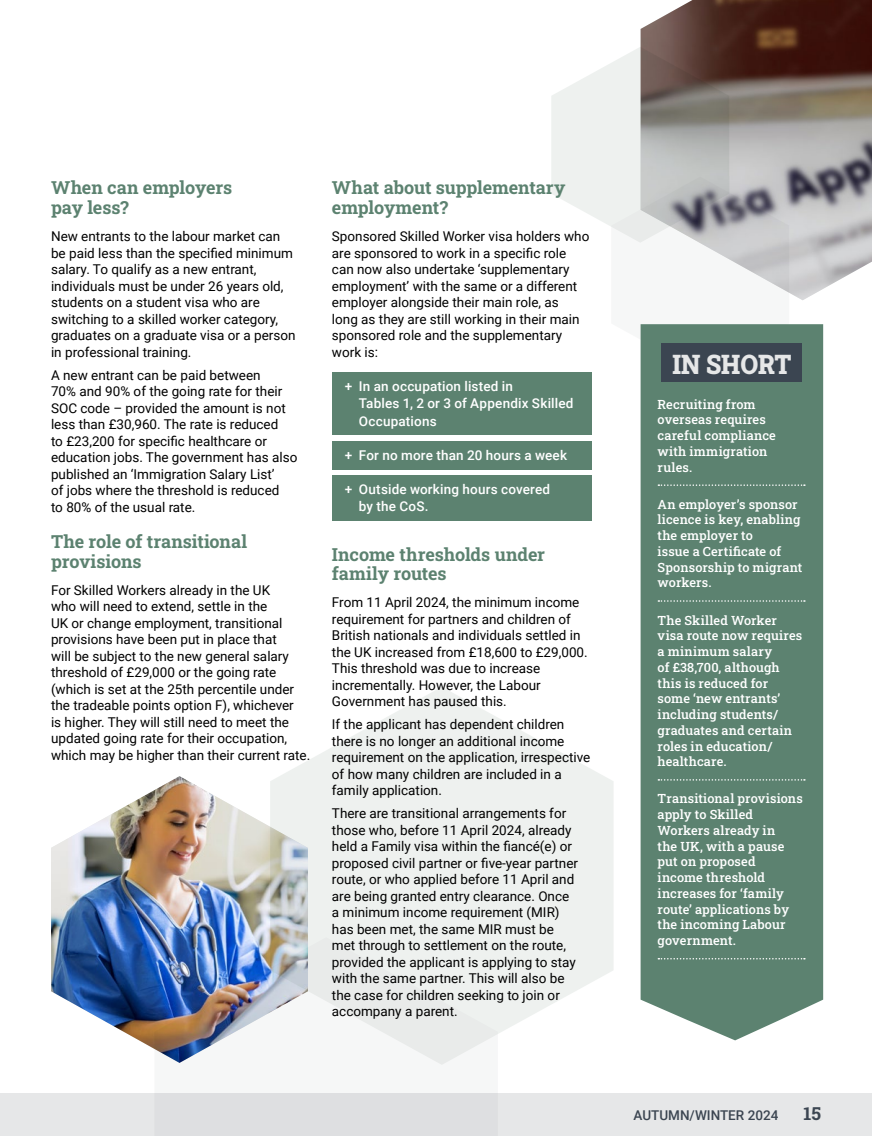
<style>
.page{position:relative;width:872px;height:1136px;background:#fff}
.page>*{position:absolute;margin:0;border:0;box-sizing:border-box;transform-origin:0 0}
.t1{font:27px "Roboto Slab";color:#e6e7e8;scale:.9 1}
.t2{font:18px/19.5px "Roboto Slab";letter-spacing:-.005em;color:#5c8270}
.t3{font:18px "Roboto Slab";color:#3b4551}
.t4{font:13.5px/16.5px "Roboto";color:#000}
.t5{font:500 13.5px/17.2px "Roboto";letter-spacing:.015em;color:#fff}
.t6{font:500 13.5px "Roboto";color:#3b4551}
.t7{font:12.75px/15.8px "Roboto Slab";letter-spacing:.01em;color:#fff}
</style>
<div class="page">
<div style="left:0;top:1093px;width:872px;height:42px;background:#e6e7e8"></div>
<svg style="left:551px;top:47px;width:89px;height:196px"></svg>
<svg style="left:281px;top:687px;width:332px;height:347px;fill:#eef1ef"></svg>
<div style="left:178px;top:937px;width:320px;height:128px;background:#eef1ef"></div>
<div style="left:640px;top:324px;width:183px;height:716px;background:#5c8270"></div>
<svg style="left:658px;top:484px;width:147px;height:2px"></svg>
<svg style="left:658px;top:600px;width:147px;height:1px"></svg>
<svg style="left:658px;top:779px;width:147px;height:1px"></svg>
<svg style="left:658px;top:957px;width:147px;height:2px"></svg>
<div style="left:661px;top:344px;width:141px;height:38px;background:#3b4551"></div>
<img style="left:51px;top:776px;width:257px;height:286px">
<img style="left:640px;top:0;width:232px;height:300px">
<div style="left:332px;top:372px;width:259px;height:63px;background:#5c8270"></div>
<div style="left:332px;top:441px;width:259px;height:28px;background:#5c8270"></div>
<div style="left:332px;top:475px;width:259px;height:46px;background:#5c8270"></div>
<h2 class="t2" style="left:51px;top:178px;width:183px">When can employers pay less?</h2>
<p class="t4" style="left:51px;top:227px;width:246px">New entrants to the labour market can be paid less than the specified minimum salary. To qualify as a new entrant, individuals must be under 26 years old, students on a student visa who are switching to a skilled worker category, graduates on a graduate visa or a person in professional training.</p>
<p class="t4" style="left:51px;top:366px;width:248px">A new entrant can be paid between<br>70% and 90% of the going rate for their SOC code – provided the amount is not less than £30,960. The rate is reduced<br>to £23,200 for specific healthcare or education jobs. The government has also published an ‘Immigration Salary List’<br>of jobs where the threshold is reduced<br>to 80% of the usual rate.</p>
<h2 class="t2" style="left:51px;top:531px;width:198px">The role of transitional provisions</h2>
<p class="t4" style="left:51px;top:581px;width:261px">For Skilled Workers already in the UK<br>who will need to extend, settle in the<br>UK or change employment, transitional provisions have been put in place that<br>will be subject to the new general salary threshold of £29,000 or the going rate (which is set at the 25th percentile under the tradeable points option F), whichever<br>is higher. They will still need to meet the updated going rate for their occupation, which may be higher than their current rate.</p>
<h2 class="t2" style="left:332px;top:178px;width:235px">What about supplementary employment?</h2>
<p class="t4" style="left:332px;top:227px;width:259px">Sponsored Skilled Worker visa holders who are sponsored to work in a specific role can now also undertake ‘supplementary employment’ with the same or a different employer alongside their main role, as<br>long as they are still working in their main sponsored role and the supplementary work is:</p>
<p class="t5" style="left:359px;top:377px;width:216px;text-indent:-14px">+ In an occupation listed in<br>Tables 1, 2 or 3 of Appendix Skilled<br>Occupations</p>
<p class="t5" style="left:345px;top:446px;width:224px">+ For no more than 20 hours a week</p>
<p class="t5" style="left:359px;top:480px;width:193px;text-indent:-14px">+ Outside working hours covered by the CoS.</p>
<h2 class="t2" style="left:332px;top:544px;width:215px">Income thresholds under family routes</h2>
<p class="t4" style="left:332px;top:593px;width:257px">From 11 April 2024, the minimum income requirement for partners and children of British nationals and individuals settled in the UK increased from £18,600 to £29,000.<br>This threshold was due to increase incrementally. However, the Labour Government has paused this.</p>
<p class="t4" style="left:332px;top:715px;width:260px">If the applicant has dependent children there is no longer an additional income requirement on the application, irrespective of how many children are included in a family application.</p>
<p class="t4" style="left:332px;top:804px;width:248px">There are transitional arrangements for those who, before 11 April 2024, already held a Family visa within the fiancé(e) or proposed civil partner or five-year partner route, or who applied before 11 April and are being granted entry clearance. Once a minimum income requirement (MIR) has been met, the same MIR must be met through to settlement on the route, provided the applicant is applying to stay with the same partner. This will also be the case for children seeking to join or accompany a parent.</p>
<h1 class="t1" style="left:672px;top:346px;width:133px">IN SHORT</h1>
<p class="t7" style="left:657px;top:396px;width:120px">Recruiting from overseas requires careful compliance with immigration rules.</p>
<p class="t7" style="left:657px;top:496px;width:146px">An employer’s sponsor licence is key, enabling the employer to<br>issue a Certificate of<br>Sponsorship to migrant workers.</p>
<p class="t7" style="left:657px;top:611px;width:146px">The Skilled Worker visa route now requires a minimum salary<br>of £38,700, although this is reduced for some ‘new entrants’ including students/ graduates and certain roles in education/ healthcare.</p>
<p class="t7" style="left:657px;top:790px;width:147px">Transitional provisions apply to Skilled<br>Workers already in<br>the UK, with a pause put on proposed income threshold increases for ‘family route’ applications by the incoming Labour government.</p>
<p class="t6" style="left:633px;top:1105px;width:146px">AUTUMN/WINTER 2024</p>
<h2 class="t3" style="left:803px;top:1100px;width:19px">15</h2>
</div>
